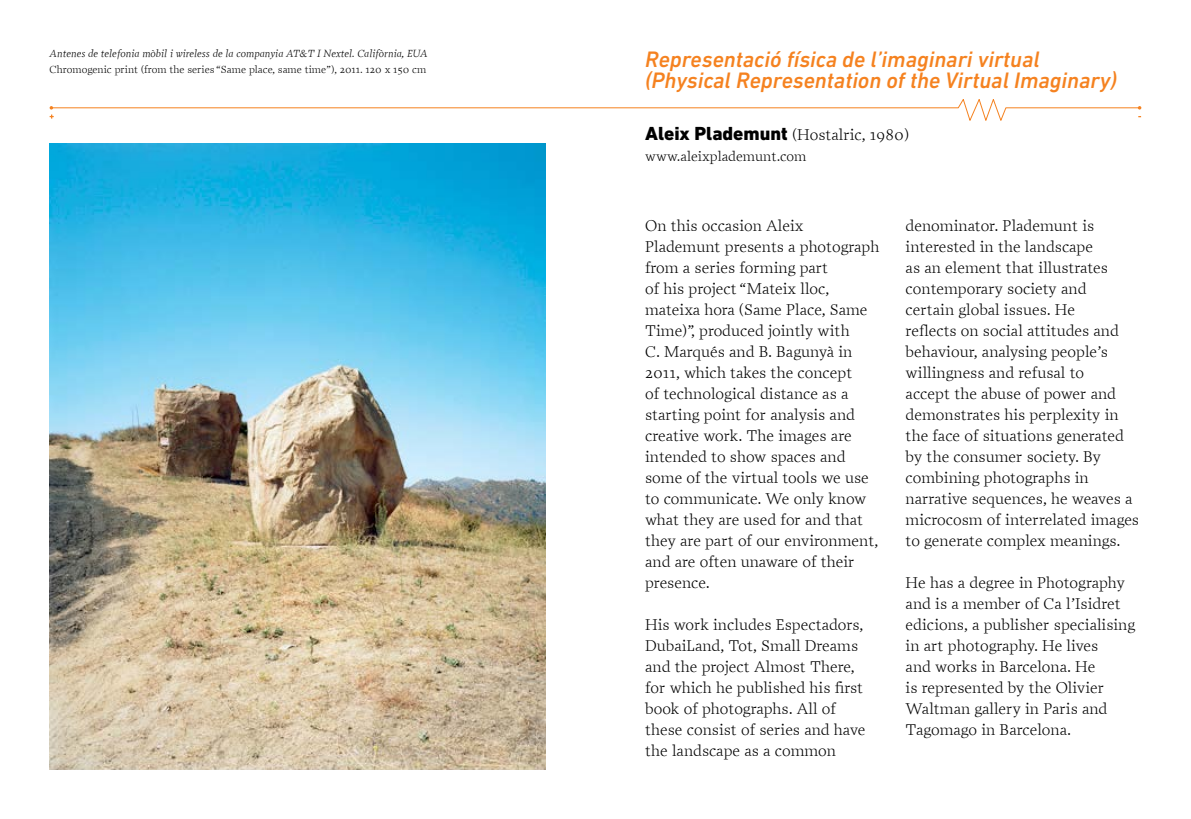
<style>
.page{position:relative;width:1191px;height:819px;background:#fff}
.page>*{position:absolute;margin:0;border:0;box-sizing:border-box;transform-origin:0 0}
.t1{font:italic 500 22.75px/21px "DIN Next LT Pro";color:#f58220}
.t2{font:300 15.75px/21px "Prensa";color:#000}
.t3{font:300 14px "Prensa";color:#000}
.t4{font:italic 300 10.5px "Prensa";color:#000}
.t5{font:300 10.5px "Prensa";color:#000}
.s1{font-family:"DIN Next LT Pro";font-weight:800;font-size:19.25px}
</style>
<div class="page">
<img style="left:50px;top:143px;width:496px;height:626px">
<svg style="left:50px;top:99px;width:1091px;height:22px"></svg>
<p class="t4" style="left:50px;top:47px;width:379px">Antenes de telefonia mòbil i wireless de la companyia AT&amp;T I Nextel. Califòrnia, EUA</p>
<p class="t5" style="left:50px;top:63px;width:378px">Chromogenic print (from the series “Same place, same time”), 2011. 120 x 150 cm</p>
<h1 class="t1" style="left:645px;top:48px;width:473px">Representació física de l’imaginari virtual (Physical Representation of the Virtual Imaginary)</h1>
<p class="t2" style="left:645px;top:124px;width:265px"><span class="s1">Aleix Plademunt</span> (Hostalric, 1980)</p>
<p class="t3" style="left:645px;top:148px;width:163px">www.aleixplademunt.com</p>
<p class="t2" style="left:645px;top:215px;width:236px">On this occasion Aleix<br>Plademunt presents a photograph from a series forming part<br>of his project “Mateix lloc, mateixa hora (Same Place, Same<br>Time)”, produced jointly with<br>C. Marqués and B. Bagunyà in<br>2011, which takes the concept<br>of technological distance as a starting point for analysis and creative work. The images are intended to show spaces and some of the virtual tools we use to communicate. We only know what they are used for and that they are part of our environment, and are often unaware of their presence.</p>
<p class="t2" style="left:645px;top:614px;width:222px">His work includes Espectadors,<br>DubaiLand, Tot, Small Dreams and the project Almost There, for which he published his first book of photographs. All of these consist of series and have the landscape as a common</p>
<p class="t2" style="left:905px;top:215px;width:235px">denominator. Plademunt is interested in the landscape<br>as an element that illustrates contemporary society and<br>certain global issues. He<br>reflects on social attitudes and behaviour, analysing people’s willingness and refusal to<br>accept the abuse of power and demonstrates his perplexity in the face of situations generated by the consumer society. By combining photographs in narrative sequences, he weaves a microcosm of interrelated images to generate complex meanings.</p>
<p class="t2" style="left:905px;top:572px;width:231px">He has a degree in Photography and is a member of Ca l’Isidret edicions, a publisher specialising in art photography. He lives<br>and works in Barcelona. He<br>is represented by the Olivier<br>Waltman gallery in Paris and<br>Tagomago in Barcelona.</p>
</div>
